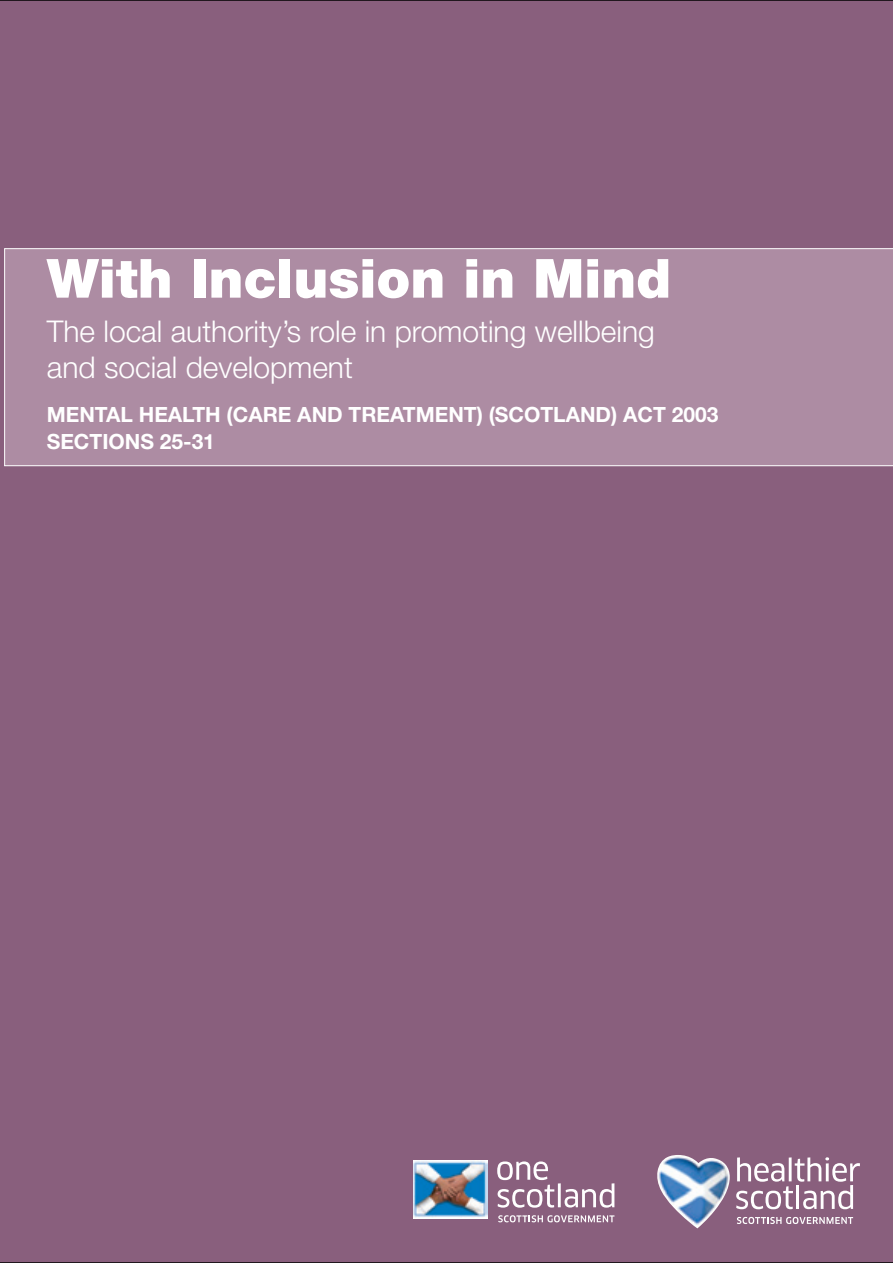
<style>
.page{position:relative;width:893px;height:1263px;background:#fff}
.page>*{position:absolute;margin:0;border:0;box-sizing:border-box;transform-origin:0 0}
.t1{font:900 54px "Helvetica Neue";color:#fff}
.t2{font:300 30px/36px "Helvetica Neue";color:#fff}
.t3{font:700 21px/27px "Helvetica Neue";color:#fff}
</style>
<div class="page">
<hr style="left:0;top:0;width:4px;height:1263px;background:#895f7d">
<div style="left:4px;top:0;width:889px;height:1263px;background:#895f7d"></div>
<div style="left:4px;top:248px;width:889px;height:218px;background:#ad8ca3"></div>
<hr style="left:0;top:0;width:893px;height:1px;background:#000">
<hr style="left:0;top:1262px;width:893px;height:1px;background:#000">
<svg style="left:737px;top:1217px;width:116px;height:7px"></svg>
<svg style="left:736px;top:1157px;width:124px;height:52px"></svg>
<img style="left:657px;top:1155px;width:73px;height:73px">
<svg style="left:498px;top:1215px;width:116px;height:7px"></svg>
<svg style="left:497px;top:1161px;width:57px;height:47px"></svg>
<hr style="left:558px;top:1183px;width:3px;height:24px;background:#fff">
<svg style="left:565px;top:1183px;width:49px;height:24px"></svg>
<img style="left:413px;top:1160px;width:74px;height:58px">
<h1 class="t1" style="left:47px;top:259px;width:626px">With Inclusion in Mind</h1>
<p class="t2" style="left:47px;top:313px;width:609px">The local authority’s role in promoting wellbeing and social development</p>
<p class="t3" style="left:47px;top:403px;width:673px">MENTAL HEALTH (CARE AND TREATMENT) (SCOTLAND) ACT 2003<br>SECTIONS 25-31</p>
</div>
